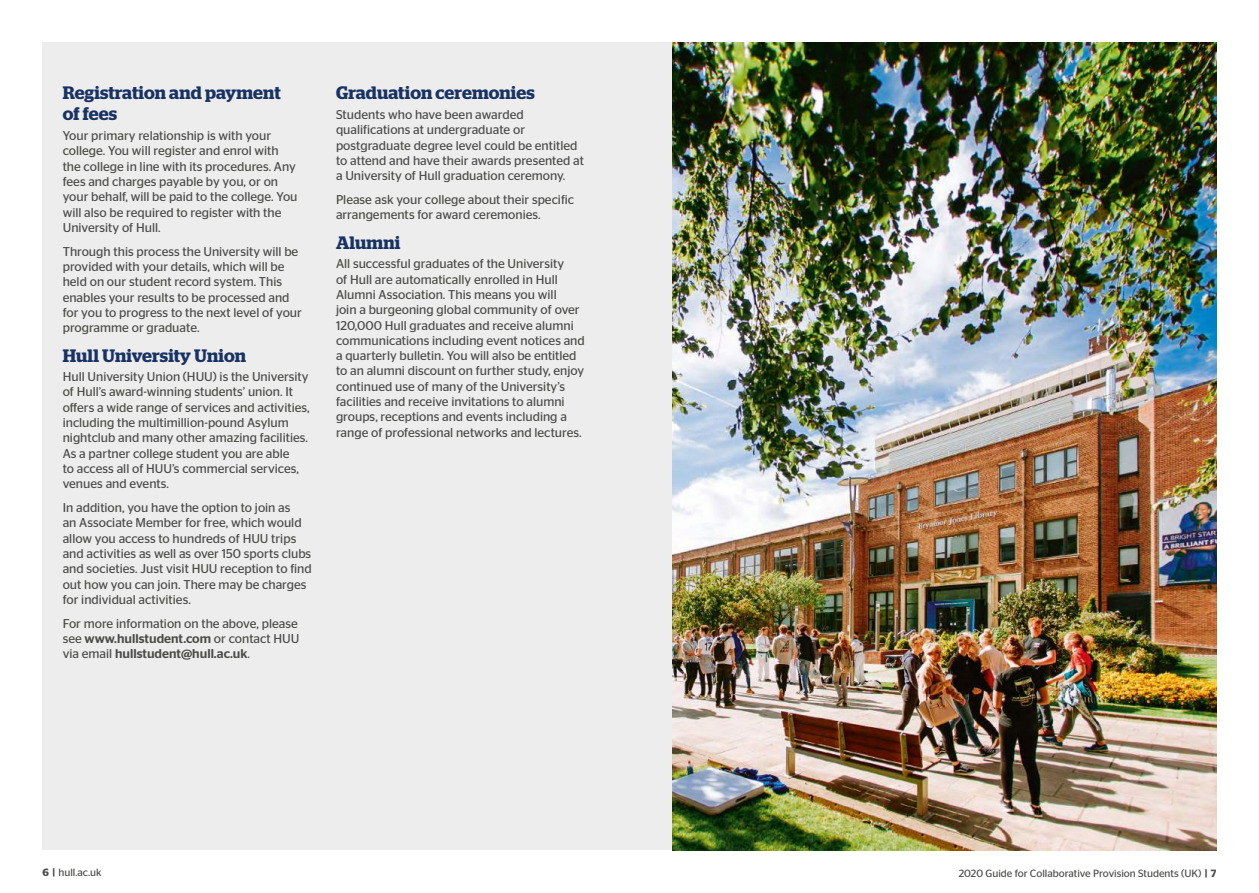
<style>
.page{position:relative;width:1259px;height:893px;background:#fff}
.page>*{position:absolute;margin:0;border:0;box-sizing:border-box;transform-origin:0 0}
.t1{font:600 18px/21px "Stag";letter-spacing:.005em;color:#183264}
.t2{font:12.75px/15.3px "Stag Sans";color:#4a4a49}
.t3{font:10.5px "Stag Sans";color:#4a4a49}
.s1{font-weight:500}
.s2{font-weight:600}
</style>
<div class="page">
<div style="left:43px;top:43px;width:1173px;height:807px;background:#ededed"></div>
<img style="left:672px;top:43px;width:544px;height:807px">
<h1 class="t1" style="left:63px;top:83px;width:219px">Registration and payment of fees</h1>
<p class="t2" style="left:63px;top:128px;width:236px">Your primary relationship is with your college. You will register and enrol with the college in line with its procedures. Any fees and charges payable by you, or on your behalf, will be paid to the college. You will also be required to register with the University of Hull.</p>
<p class="t2" style="left:63px;top:243px;width:241px">Through this process the University will be provided with your details, which will be held on our student record system. This enables your results to be processed and for you to progress to the next level of your programme or graduate.</p>
<h1 class="t1" style="left:63px;top:345px;width:185px">Hull University Union</h1>
<p class="t2" style="left:63px;top:369px;width:248px">Hull University Union (HUU) is the University of Hull’s award-winning students’ union. It offers a wide range of services and activities, including the multimillion-pound Asylum nightclub and many other amazing facilities.<br>As a partner college student you are able<br>to access all of HUU’s commercial services, venues and events.</p>
<p class="t2" style="left:63px;top:500px;width:250px">In addition, you have the option to join as<br>an Associate Member for free, which would allow you access to hundreds of HUU trips and activities as well as over 150 sports clubs and societies. Just visit HUU reception to find out how you can join. There may be charges for individual activities.</p>
<p class="t2" style="left:63px;top:615px;width:238px">For more information on the above, please see <span class="s1">www.hullstudent.com</span> or contact HUU via email <span class="s1">hullstudent@hull.ac.uk</span>.</p>
<h1 class="t1" style="left:336px;top:83px;width:200px">Graduation ceremonies</h1>
<p class="t2" style="left:336px;top:107px;width:249px">Students who have been awarded qualifications at undergraduate or postgraduate degree level could be entitled to attend and have their awards presented at a University of Hull graduation ceremony.</p>
<p class="t2" style="left:336px;top:192px;width:240px">Please ask your college about their specific arrangements for award ceremonies.</p>
<h1 class="t1" style="left:336px;top:232px;width:66px">Alumni</h1>
<p class="t2" style="left:336px;top:256px;width:250px">All successful graduates of the University<br>of Hull are automatically enrolled in Hull Alumni Association. This means you will<br>join a burgeoning global community of over 120,000 Hull graduates and receive alumni communications including event notices and a quarterly bulletin. You will also be entitled to an alumni discount on further study, enjoy continued use of many of the University’s facilities and receive invitations to alumni groups, receptions and events including a range of professional networks and lectures.</p>
<p class="t3" style="left:43px;top:866px;width:61px"><span class="s2">6 |</span> hull.ac.uk</p>
<p class="t3" style="left:959px;top:867px;width:259px">2020 Guide for Collaborative Provision Students (UK) <span class="s2">| 7</span></p>
</div>
